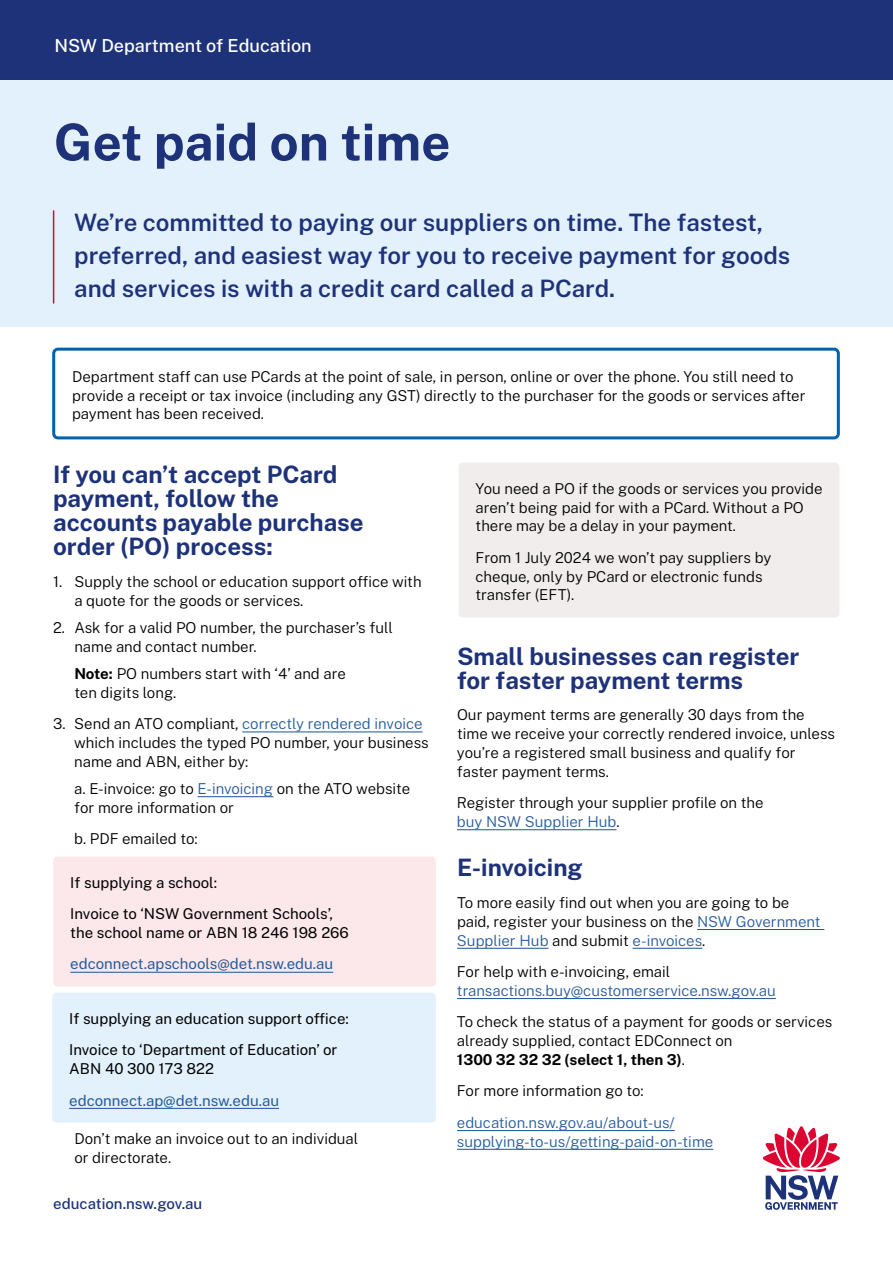
<style>
.page{position:relative;width:893px;height:1263px;background:#fff}
.page>*{position:absolute;margin:0;border:0;box-sizing:border-box;transform-origin:0 0}
.t1{font:700 51px "Public Sans";color:#1d3278}
.t2{font:600 24px/33px "Public Sans";color:#1d3278}
.t3{font:700 24px/24px "Public Sans";color:#1d3278}
.t4{font:500 18px "Public Sans";color:#fff}
.t5{font:300 15px/18.8px "Public Sans";color:#000}
.t6{font:15px/31.5px "Public Sans";color:#000}
.t7{font:300 15px/18.8px "Public Sans";color:#275b9b}
.t8{font:15px "Public Sans";color:#275b9b}
.t9{font:500 15px "Public Sans";color:#1d3278}
.s1{font-weight:700}
.s2{color:#275b9b}
</style>
<div class="page">
<svg style="left:763px;top:1126px;width:77px;height:84px"></svg>
<hr style="left:242px;top:731px;width:181px;height:1px;background:#275b9b">
<hr style="left:198px;top:796px;width:75px;height:1px;background:#275b9b">
<hr style="left:457px;top:829px;width:160px;height:1px;background:#275b9b">
<hr style="left:697px;top:929px;width:127px;height:1px;background:#275b9b">
<hr style="left:457px;top:948px;width:91px;height:1px;background:#275b9b">
<hr style="left:632px;top:948px;width:70px;height:1px;background:#275b9b">
<hr style="left:457px;top:998px;width:319px;height:1px;background:#275b9b">
<hr style="left:457px;top:1130px;width:218px;height:1px;background:#275b9b">
<hr style="left:457px;top:1149px;width:256px;height:1px;background:#275b9b">
<div style="left:0;top:0;width:893px;height:326px;background:#e3f1fc"></div>
<hr style="left:53px;top:211px;width:1px;height:92px;background:#dd0432">
<div style="left:52px;top:348px;width:788px;height:91px;border:3px solid #0062ad;border-radius:4px"></div>
<div style="left:53px;top:856px;width:383px;height:130px;background:#fce8eb;border-radius:4px"></div>
<hr style="left:70px;top:972px;width:263px;height:1px;background:#275b9b">
<div style="left:52px;top:992px;width:384px;height:130px;background:#e3f1fc;border-radius:4px"></div>
<hr style="left:69px;top:1108px;width:210px;height:1px;background:#275b9b">
<div style="left:459px;top:463px;width:380px;height:154px;background:#f0edec;border-radius:4px"></div>
<div style="left:0;top:0;width:893px;height:79px;background:#1d3278"></div>
<p class="t4" style="left:54px;top:33px;width:259px">NSW Department of Education</p>
<h1 class="t1" style="left:54px;top:104px;width:398px">Get paid on time</h1>
<h2 class="t2" style="left:74px;top:205px;width:717px">We’re committed to paying our suppliers on time. The fastest, preferred, and easiest way for you to receive payment for goods and services is with a credit card called a PCard.</h2>
<p class="t5" style="left:72px;top:366px;width:735px">Department staff can use PCards at the point of sale, in person, online or over the phone. You still need to provide a receipt or tax invoice (including any GST) directly to the purchaser for the goods or services after payment has been received.</p>
<h2 class="t3" style="left:53px;top:461px;width:312px">If you can’t accept PCard payment, follow the accounts payable purchase order (PO) process:</h2>
<p class="t5" style="left:74px;top:571px;width:349px;text-indent:-21px">1. Supply the school or education support office with a quote for the goods or services.</p>
<p class="t5" style="left:74px;top:617px;width:320px;text-indent:-21px">2. Ask for a valid PO number, the purchaser’s full name and contact number.</p>
<p class="t5" style="left:74px;top:663px;width:273px"><span class="s1">Note:</span> PO numbers start with ‘4’ and are ten digits long.</p>
<p class="t5" style="left:74px;top:714px;width:356px;text-indent:-21px">3. Send an ATO compliant, <span class="s2">correctly rendered invoice </span>which includes the typed PO number, your business name and ABN, either by:</p>
<p class="t5" style="left:74px;top:778px;width:337px">a. E-invoice: go to <span class="s2">E-invoicing</span> on the ATO website for more information or</p>
<p class="t5" style="left:74px;top:829px;width:125px">b. PDF emailed to:</p>
<p class="t6" style="left:70px;top:866px;width:264px">If supplying a school:<br>Invoice to ‘NSW Government Schools’,</p>
<p class="t6" style="left:70px;top:916px;width:280px">the school name or ABN 18 246 198 266</p>
<p class="t8" style="left:70px;top:953px;width:264px">edconnect.apschools@det.nsw.edu.au</p>
<p class="t6" style="left:69px;top:1002px;width:281px">If supplying an education support office:<br>Invoice to ‘Department of Education’ or</p>
<p class="t6" style="left:69px;top:1052px;width:146px">ABN 40 300 173 822</p>
<p class="t8" style="left:69px;top:1090px;width:211px">edconnect.ap@det.nsw.edu.au</p>
<p class="t5" style="left:74px;top:1128px;width:285px">Don’t make an invoice out to an individual or directorate.</p>
<p class="t9" style="left:53px;top:1192px;width:151px">education.nsw.gov.au</p>
<p class="t5" style="left:476px;top:478px;width:348px">You need a PO if the goods or services you provide aren’t being paid for with a PCard. Without a PO there may be a delay in your payment.</p>
<p class="t5" style="left:476px;top:547px;width:297px">From 1 July 2024 we won’t pay suppliers by cheque, only by PCard or electronic funds transfer (EFT).</p>
<h2 class="t3" style="left:457px;top:643px;width:344px">Small businesses can register for faster payment terms</h2>
<p class="t5" style="left:457px;top:705px;width:380px">Our payment terms are generally 30 days from the time we receive your correctly rendered invoice, unless you’re a registered small business and qualify for faster payment terms.</p>
<p class="t5" style="left:457px;top:793px;width:308px">Register through your supplier profile on the <span class="s2">buy NSW Supplier Hub</span>.</p>
<h2 class="t3" style="left:457px;top:854px;width:127px">E-invoicing</h2>
<p class="t5" style="left:457px;top:892px;width:365px">To more easily find out when you are going to be paid, register your business on the <span class="s2">NSW Government<br>Supplier Hub</span> and submit <span class="s2">e-invoices</span>.</p>
<p class="t5" style="left:457px;top:961px;width:215px">For help with e-invoicing, email</p>
<p class="t7" style="left:457px;top:980px;width:320px">transactions.buy@customerservice.nsw.gov.au</p>
<p class="t5" style="left:457px;top:1012px;width:377px">To check the status of a payment for goods or services already supplied, contact EDConnect on<br><span class="s1">1300 32 32 32 (select 1, then 3)</span>.</p>
<p class="t5" style="left:457px;top:1081px;width:188px">For more information go to:</p>
<p class="t7" style="left:457px;top:1112px;width:258px">education.nsw.gov.au/about-us/ supplying-to-us/getting-paid-on-time</p>
</div>
